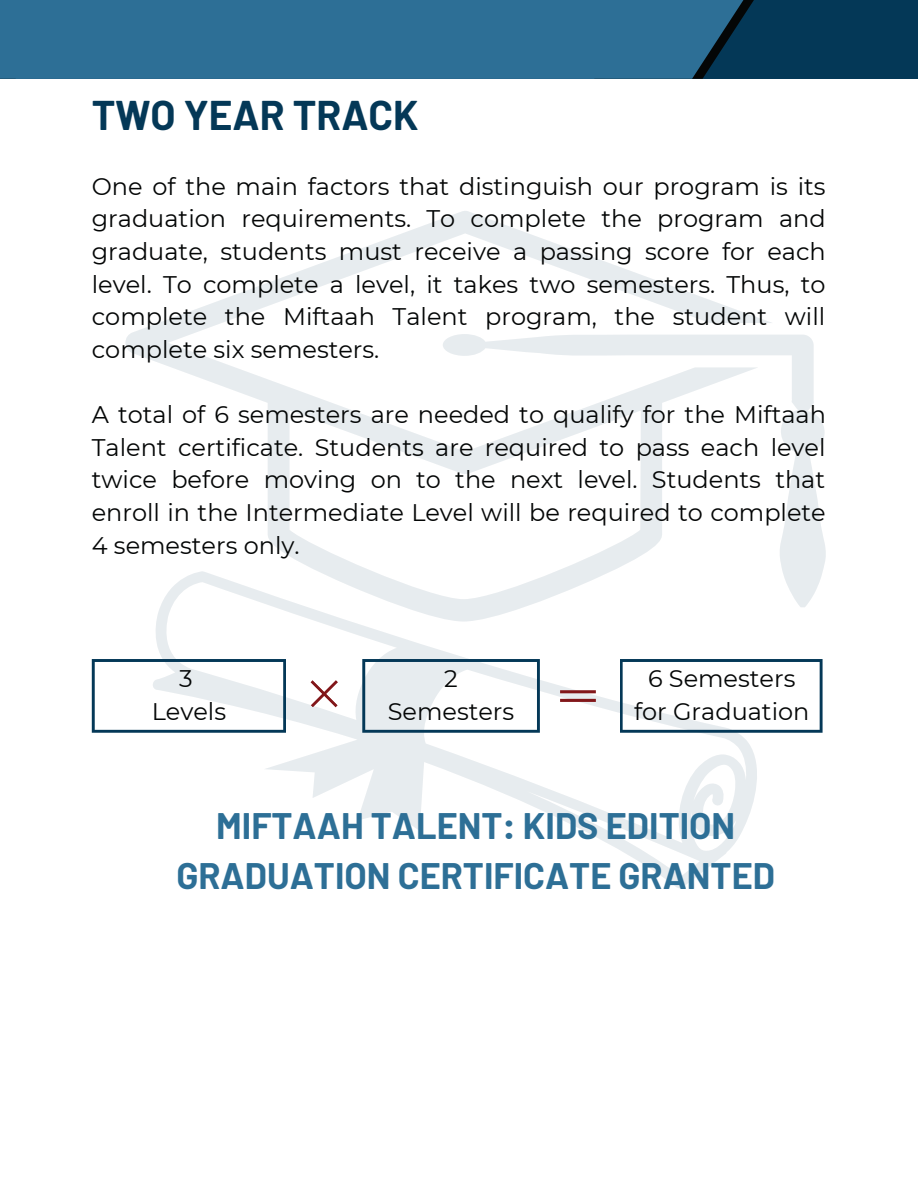
<style>
.page{position:relative;width:918px;height:1188px;background:#fff}
.page>*{position:absolute;margin:0;border:0;box-sizing:border-box;transform-origin:0 0}
.t1{font:700 40.5px "Barlow";color:#043857}
.t2{font:700 36px/49.5px "Barlow";color:#2d6f96;text-align:center}
.t3{font:24px/32.7px "Montserrat";color:#040606;text-align:center}
</style>
<div class="page">
<div style="left:0;top:0;width:918px;height:79px;background:#043857"></div>
<div style="left:0;top:0;width:594px;height:78px;background:#2d6f96"></div>
<div style="left:16px;top:0;width:820px;height:79px;background:#2d6f96"></div>
<svg style="left:125px;top:211px;width:647px;height:360px"></svg>
<svg style="left:443px;top:333px;width:383px;height:274px"></svg>
<svg style="left:156px;top:571px;width:608px;height:317px"></svg>
<svg style="left:362px;top:659px;width:178px;height:74px"></svg>
<svg style="left:560px;top:690px;width:36px;height:3px"></svg>
<svg style="left:560px;top:699px;width:36px;height:3px"></svg>
<svg style="left:92px;top:659px;width:194px;height:74px"></svg>
<svg style="left:310px;top:680px;width:28px;height:27px"></svg>
<svg style="left:620px;top:659px;width:203px;height:74px"></svg>
<h1 class="t1" style="left:92px;top:90px;width:328px">TWO YEAR TRACK</h1>
<p class="t3" style="left:92px;top:170px;width:735px;text-align:justify">One of the main factors that distinguish our program is its graduation requirements. To complete the program and graduate, students must receive a passing score for each level. To complete a level, it takes two semesters. Thus, to complete the Miftaah Talent program, the student will complete six semesters.</p>
<p class="t3" style="left:92px;top:398px;width:736px;text-align:justify">A total of 6 semesters are needed to qualify for the Miftaah Talent certificate. Students are required to pass each level twice before moving on to the next level. Students that enroll in the Intermediate Level will be required to complete 4 semesters only.</p>
<p class="t3" style="left:152px;top:662px;width:76px">3<br>Levels</p>
<p class="t3" style="left:634px;top:662px;width:177px">6 Semesters for Graduation</p>
<p class="t3" style="left:388px;top:662px;width:128px">2<br>Semesters</p>
<h2 class="t2" style="left:177px;top:800px;width:600px">MIFTAAH TALENT: KIDS EDITION<br>GRADUATION CERTIFICATE GRANTED</h2>
</div>
